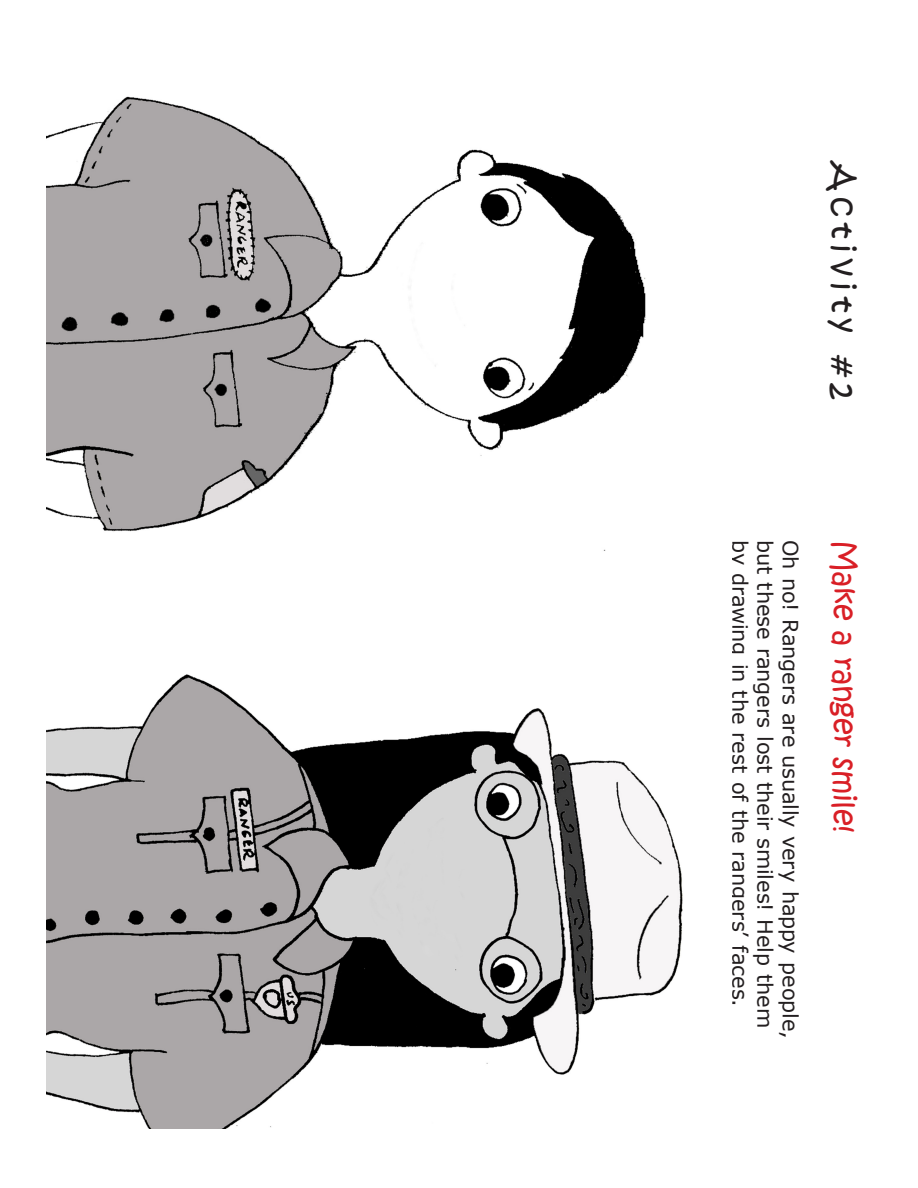
<style>
.page{position:relative;width:918px;height:1188px;background:#fff}
.page>*{position:absolute;margin:0;border:0;box-sizing:border-box;transform-origin:0 0}
.t1{font:33px "Kristen ITC";letter-spacing:.17em;color:#231f20}
.t2{font:30px "Kristen ITC";letter-spacing:-.02em;color:#d91f26}
.t3{font:21px "Verdana";letter-spacing:-.005em;color:#231f20}
</style>
<div class="page">
<img style="left:47px;top:96px;width:636px;height:1033px">
<h2 class="t1" style="left:864px;top:162px;width:239px;rotate:90deg">Activity #2</h2>
<p class="t3" style="left:753px;top:540px;width:468px;rotate:90deg">by drawing in the rest of the rangers’ faces.</p>
<p class="t3" style="left:779px;top:540px;width:490px;rotate:90deg">but these rangers lost their smiles! Help them</p>
<p class="t3" style="left:804px;top:540px;width:500px;rotate:90deg">Oh no! Rangers are usually very happy people,</p>
<h3 class="t2" style="left:864px;top:540px;width:294px;rotate:90deg">Make a ranger smile!</h3>
</div>
